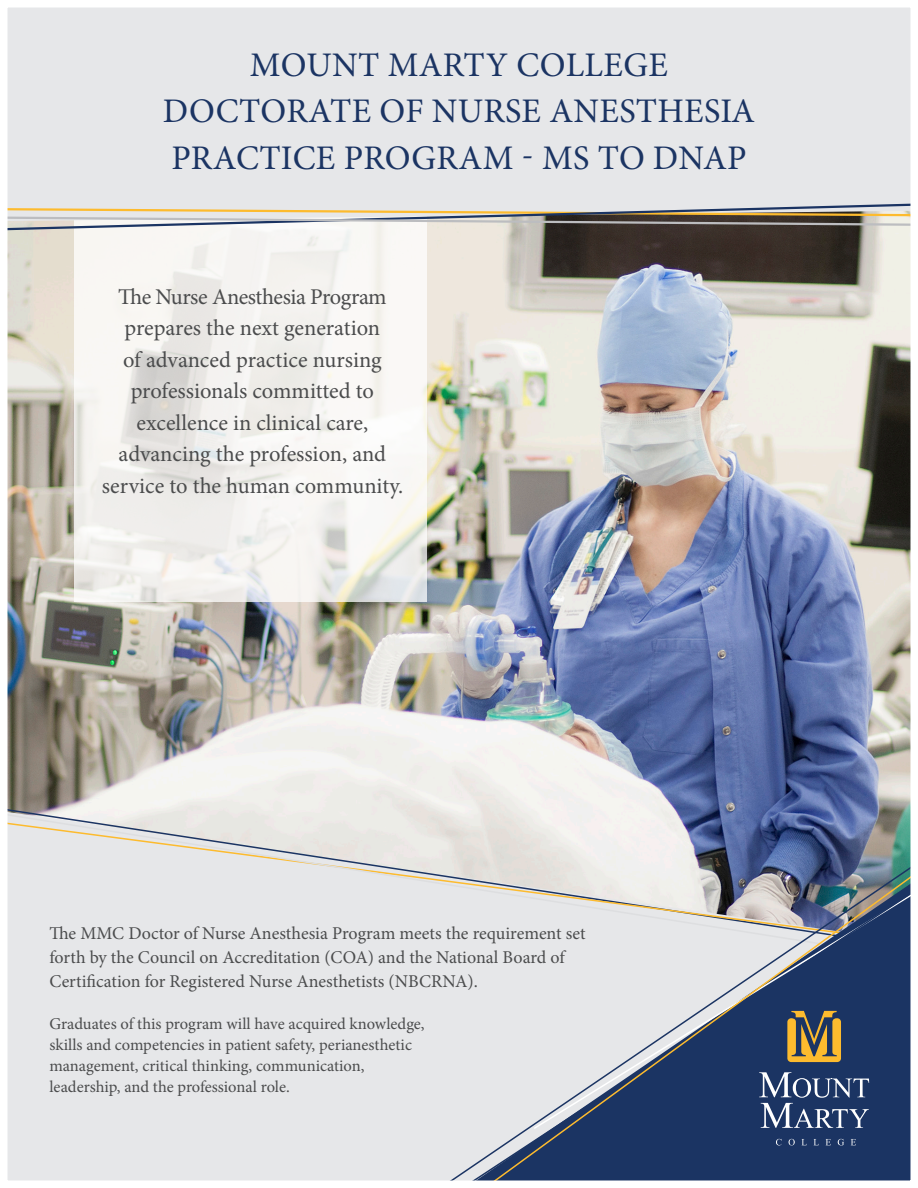
<style>
.page{position:relative;width:918px;height:1188px;background:#fff}
.page>*{position:absolute;margin:0;border:0;box-sizing:border-box;transform-origin:0 0}
.t1{font:34.5px "Minion Pro";letter-spacing:.01em;color:#1b3463}
.t2{font:22.5px/31.5px "Minion Pro";letter-spacing:-.005em;color:#4b4c4d;text-align:center}
.t3{font:18px/24px "Minion Pro";color:#4b4c4d}
.t4{font:16.5px "Minion Pro";color:#4b4c4d}
</style>
<div class="page">
<img style="left:7px;top:7px;width:904px;height:1174px">
<p class="t1" style="left:250px;top:41px;width:420px">MOUNT MARTY COLLEGE</p>
<p class="t1" style="left:163px;top:88px;width:594px">DOCTORATE OF NURSE ANESTHESIA</p>
<p class="t1" style="left:171px;top:134px;width:577px">PRACTICE PROGRAM - MS TO DNAP</p>
<p class="t2" style="left:118px;top:281px;width:270px">The Nurse Anesthesia Program</p>
<p class="t2" style="left:102px;top:313px;width:303px">prepares the next generation<br>of advanced practice nursing professionals committed to excellence in clinical care, advancing the profession, and service to the human community.</p>
<p class="t3" style="left:49px;top:922px;width:538px">The MMC Doctor of Nurse Anesthesia Program meets the requirement set forth by the Council on Accreditation (COA) and the National Board of<br>Certification for Registered Nurse Anesthetists (NBCRNA).</p>
<p class="t4" style="left:49px;top:1013px;width:377px">Graduates of this program will have acquired knowledge,</p>
<p class="t4" style="left:49px;top:1034px;width:364px">skills and competencies in patient safety, perianesthetic</p>
<p class="t4" style="left:49px;top:1055px;width:317px">management, critical thinking, communication,</p>
<p class="t4" style="left:49px;top:1076px;width:242px">leadership, and the professional role.</p>
</div>
